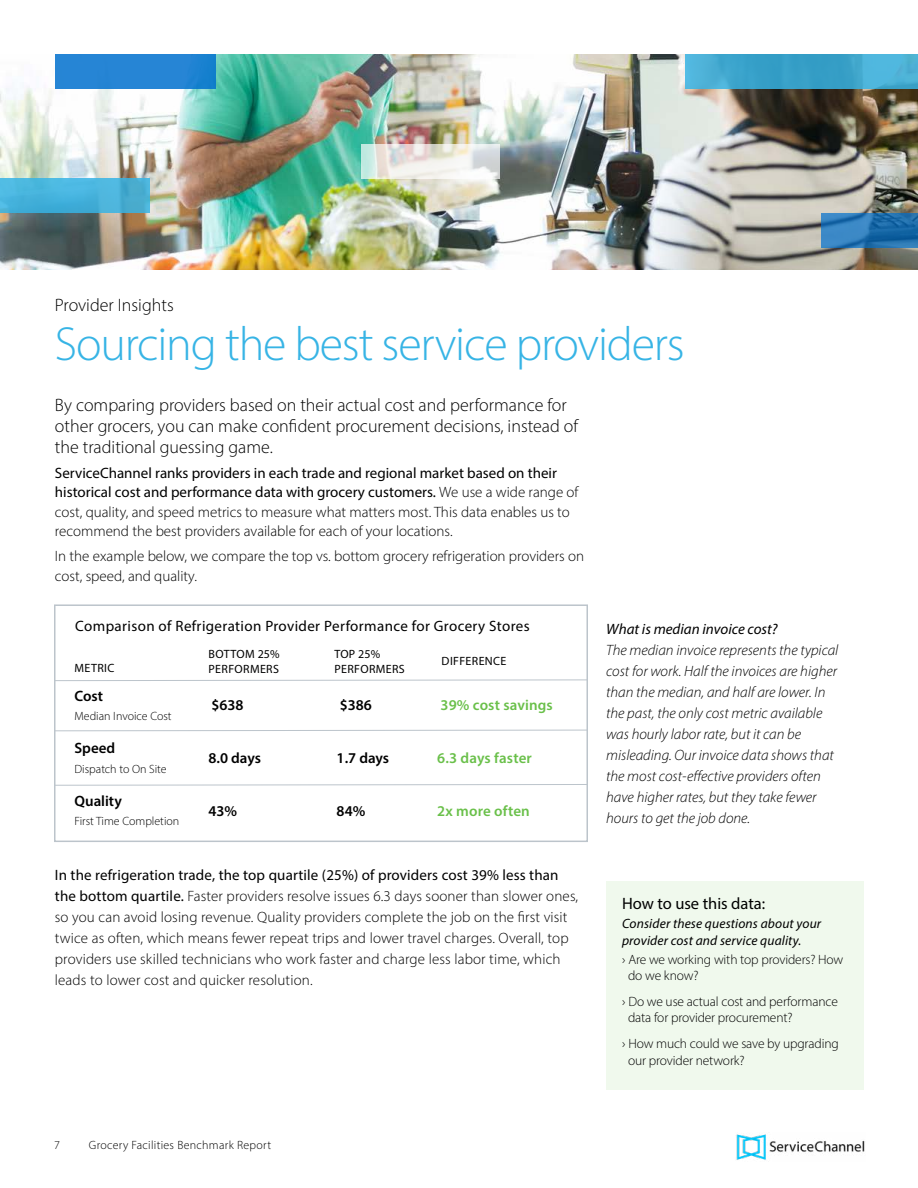
<style>
.page{position:relative;width:918px;height:1188px;background:#fff}
.page>*{position:absolute;margin:0;border:0;box-sizing:border-box;transform-origin:0 0}
.t1{font:300 48px "Myriad Pro";letter-spacing:-.025em;color:#37b4e5}
.t2{font:300 18px/21px "Myriad Pro";color:#000}
.t3{font:16.5px "Myriad Pro";color:#000}
.t4{font:300 15px/21px "Myriad Pro";letter-spacing:.005em;color:#000}
.t5{font:italic 300 15px/21px "Myriad Pro";color:#000}
.t6{font:15px "Myriad Pro";letter-spacing:.025em;color:#000}
.t7{font:600 15px "Myriad Pro";color:#000}
.t8{font:600 15px "Myriad Pro";letter-spacing:.01em;color:#6ac04a}
.t9{font:italic 15px "Myriad Pro";color:#000}
.t10{font:300 13.5px/16.5px "Myriad Pro";letter-spacing:-.01em;color:#000}
.t11{font:italic 13.5px/16.5px "Myriad Pro";letter-spacing:.01em;color:#000}
.t12{font:300 12px "Myriad Pro";color:#000}
.t13{font:12px/15px "Myriad Pro";letter-spacing:.03em;color:#000}
.t14{font:300 12px "Myriad Pro";letter-spacing:.025em;color:#000}
.s1{font-weight:400}
</style>
<div class="page">
<img style="left:736px;top:1134px;width:129px;height:26px">
<img style="left:0;top:54px;width:918px;height:216px">
<div style="left:55px;top:54px;width:161px;height:35px;background:linear-gradient(to right,#2986d6,#1e83d2)"></div>
<svg style="left:686px;top:54px;width:232px;height:35px;fill:#3ba3cb"></svg>
<div style="left:0;top:178px;width:149px;height:35px;background:linear-gradient(to right,#47b6e1,#49afd4)"></div>
<svg style="left:361px;top:144px;width:139px;height:34px"></svg>
<svg style="left:822px;top:213px;width:96px;height:35px"></svg>
<svg style="left:57px;top:729px;width:528px;height:3px"></svg>
<svg style="left:57px;top:784px;width:528px;height:2px"></svg>
<svg style="left:57px;top:679px;width:528px;height:2px"></svg>
<div style="left:54px;top:604px;width:534px;height:238px;border:2px solid #bcc4cb"></div>
<div style="left:606px;top:881px;width:258px;height:209px;background:#f0f9ed"></div>
<p class="t2" style="left:55px;top:294px;width:120px">Provider Insights</p>
<h1 class="t1" style="left:55px;top:315px;width:631px">Sourcing the best service providers</h1>
<p class="t2" style="left:55px;top:394px;width:525px">By comparing providers based on their actual cost and performance for other grocers, you can make confident procurement decisions, instead of the traditional guessing game.</p>
<p class="t4" style="left:55px;top:463px;width:525px;line-height:19.5px"><span class="s1">ServiceChannel ranks providers in each trade and regional market based on their historical cost and performance data with grocery customers.</span> We use a wide range of cost, quality, and speed metrics to measure what matters most. This data enables us to recommend the best providers available for each of your locations.</p>
<p class="t4" style="left:55px;top:546px;width:531px;line-height:19.5px">In the example below, we compare the top vs. bottom grocery refrigeration providers on cost, speed, and quality.</p>
<p class="t6" style="left:75px;top:617px;width:456px">Comparison of Refrigeration Provider Performance for Grocery Stores</p>
<p class="t13" style="left:75px;top:660px;width:41px">METRIC</p>
<p class="t13" style="left:209px;top:646px;width:73px">BOTTOM 25%<br>PERFORMERS</p>
<p class="t13" style="left:334px;top:646px;width:72px">TOP 25%<br>PERFORMERS</p>
<p class="t13" style="left:442px;top:653px;width:66px">DIFFERENCE</p>
<p class="t7" style="left:75px;top:686px;width:30px">Cost</p>
<p class="t12" style="left:75px;top:709px;width:99px">Median Invoice Cost</p>
<p class="t7" style="left:75px;top:738px;width:42px">Speed</p>
<p class="t12" style="left:75px;top:761px;width:94px">Dispatch to On Site</p>
<p class="t7" style="left:75px;top:791px;width:49px">Quality</p>
<p class="t12" style="left:75px;top:814px;width:106px">First Time Completion</p>
<p class="t7" style="left:212px;top:695px;width:34px">$638</p>
<p class="t7" style="left:208px;top:748px;width:54px">8.0 days</p>
<p class="t7" style="left:208px;top:802px;width:30px">43%</p>
<p class="t7" style="left:340px;top:695px;width:34px">$386</p>
<p class="t7" style="left:337px;top:748px;width:54px">1.7 days</p>
<p class="t7" style="left:337px;top:802px;width:30px">84%</p>
<p class="t8" style="left:441px;top:695px;width:114px">39% cost savings</p>
<p class="t8" style="left:437px;top:748px;width:96px">6.3 days faster</p>
<p class="t8" style="left:437px;top:802px;width:94px">2x more often</p>
<p class="t4" style="left:55px;top:864px;width:525px"><span class="s1">In the refrigeration trade, the top quartile (25%) of providers cost 39% less than the bottom quartile.</span> Faster providers resolve issues 6.3 days sooner than slower ones, so you can avoid losing revenue. Quality providers complete the job on the first visit twice as often, which means fewer repeat trips and lower travel charges. Overall, top providers use skilled technicians who work faster and charge less labor time, which leads to lower cost and quicker resolution.</p>
<p class="t9" style="left:606px;top:620px;width:173px">What is median invoice cost?</p>
<p class="t5" style="left:606px;top:640px;width:234px">The median invoice represents the typical cost for work. Half the invoices are higher than the median, and half are lower. In the past, the only cost metric available was hourly labor rate, but it can be misleading. Our invoice data shows that the most cost-effective providers often have higher rates, but they take fewer hours to get the job done.</p>
<p class="t3" style="left:622px;top:894px;width:145px">How to use this data:</p>
<p class="t11" style="left:622px;top:915px;width:201px">Consider these questions about your provider cost and service quality.</p>
<p class="t10" style="left:628px;top:951px;width:217px;text-indent:-6px">› Are we working with top providers? How do we know?</p>
<p class="t10" style="left:628px;top:993px;width:211px;text-indent:-6px">› Do we use actual cost and performance data for provider procurement?</p>
<p class="t10" style="left:628px;top:1035px;width:212px;text-indent:-6px">› How much could we save by upgrading our provider network?</p>
<p class="t12" style="left:54px;top:1138px;width:7px">7</p>
<p class="t14" style="left:89px;top:1138px;width:184px">Grocery Facilities Benchmark Report</p>
</div>
